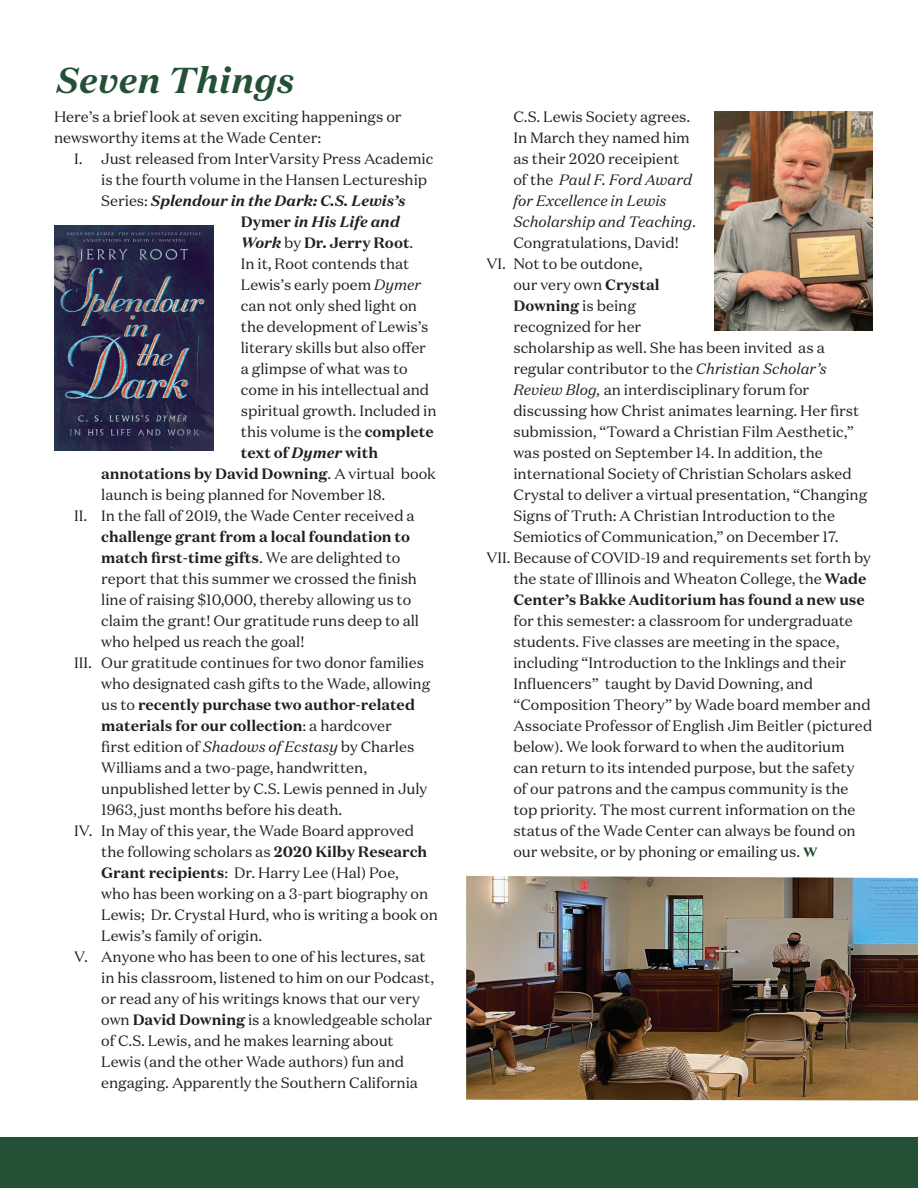
<style>
.page{position:relative;width:918px;height:1188px;background:#fff}
.page>*{position:absolute;margin:0;border:0;box-sizing:border-box;transform-origin:0 0}
.t1{font:italic 700 36px "Domaine Text";color:#245035}
.t2{font:15px/21px "Domaine Text";letter-spacing:-.005em;color:#231f20}
.t3{font:700 15px "Domaine Text";letter-spacing:-.005em;color:#231f20}
.t4{font:italic 15px "Domaine Text";letter-spacing:-.005em;color:#231f20}
.t5{font:italic 700 15px "Domaine Text";letter-spacing:-.005em;color:#231f20}
.s1{font-weight:400;font-style:normal}
.s2{font-style:normal}
.s3{font-style:italic}
.s4{font-weight:400}
.s5{font-weight:700}
.s6{font-weight:900;font-size:13.5px;color:#245035}
</style>
<div class="page">
<div style="left:0;top:1137px;width:918px;height:51px;background:#245035"></div>
<img style="left:54px;top:225px;width:160px;height:225px">
<img style="left:715px;top:111px;width:158px;height:219px">
<img style="left:466px;top:876px;width:452px;height:224px">
<h1 class="t1" style="left:56px;top:57px;width:240px">Seven Things</h1>
<p class="t2" style="left:54px;top:106px;width:349px">Here’s a brief look at seven exciting happenings or newsworthy items at the Wade Center:</p>
<p class="t2" style="left:74px;top:148px;width:361px">I. Just released from InterVarsity Press Academic</p>
<p class="t2" style="left:101px;top:169px;width:327px">is the fourth volume in the Hansen Lectureship</p>
<p class="t5" style="left:101px;top:191px;width:306px"><span class="s1">Series:</span> Splendour in the Dark: C.S. Lewis’s</p>
<p class="t5" style="left:241px;top:212px;width:160px"><span class="s2">Dymer</span> in His Life and</p>
<p class="t3" style="left:241px;top:233px;width:174px"><span class="s3">Work</span> <span class="s4">by</span> Dr. Jerry Root<span class="s4">.</span></p>
<p class="t2" style="left:241px;top:253px;width:170px">In it, Root contends that</p>
<p class="t2" style="left:241px;top:274px;width:182px">Lewis’s early poem <span class="s3">Dymer</span></p>
<p class="t2" style="left:241px;top:295px;width:178px">can not only shed light on</p>
<p class="t2" style="left:241px;top:316px;width:189px">the development of Lewis’s</p>
<p class="t2" style="left:241px;top:337px;width:187px">literary skills but also offer</p>
<p class="t2" style="left:241px;top:358px;width:168px">a glimpse of what was to</p>
<p class="t2" style="left:241px;top:379px;width:190px">come in his intellectual and</p>
<p class="t2" style="left:241px;top:400px;width:197px">spiritual growth. Included in</p>
<p class="t2" style="left:241px;top:421px;width:194px">this volume is the <span class="s5">complete</span></p>
<p class="t3" style="left:241px;top:443px;width:139px">text of <span class="s3">Dymer</span> with</p>
<p class="t3" style="left:101px;top:464px;width:336px">annotations by David Downing<span class="s4">. A virtual book</span></p>
<p class="t2" style="left:101px;top:484px;width:286px">launch is being planned for November 18.</p>
<p class="t2" style="left:74px;top:505px;width:342px">II. In the fall of 2019, the Wade Center received a</p>
<p class="t3" style="left:101px;top:527px;width:310px">challenge grant from a local foundation to</p>
<p class="t3" style="left:101px;top:548px;width:301px">match first-time gifts<span class="s4">. We are delighted to</span></p>
<p class="t2" style="left:101px;top:568px;width:317px">report that this summer we crossed the finish</p>
<p class="t2" style="left:101px;top:589px;width:312px">line of raising $10,000, thereby allowing us to</p>
<p class="t2" style="left:101px;top:610px;width:319px">claim the grant! Our gratitude runs deep to all</p>
<p class="t2" style="left:101px;top:631px;width:205px">who helped us reach the goal!</p>
<p class="t2" style="left:74px;top:652px;width:351px">III. Our gratitude continues for two donor families</p>
<p class="t2" style="left:101px;top:673px;width:331px">who designated cash gifts to the Wade, allowing</p>
<p class="t3" style="left:101px;top:695px;width:315px"><span class="s4">us to</span> recently purchase two author-related</p>
<p class="t3" style="left:101px;top:716px;width:292px">materials for our collection<span class="s4">: a hardcover</span></p>
<p class="t2" style="left:101px;top:736px;width:315px">first edition of <span class="s3">Shadows of Ecstasy</span> by Charles</p>
<p class="t2" style="left:101px;top:757px;width:267px">Williams and a two-page, handwritten,</p>
<p class="t2" style="left:101px;top:778px;width:328px">unpublished letter by C.S. Lewis penned in July</p>
<p class="t2" style="left:101px;top:799px;width:243px">1963, just months before his death.</p>
<p class="t2" style="left:74px;top:820px;width:341px">IV. In May of this year, the Wade Board approved</p>
<p class="t2" style="left:101px;top:841px;width:328px">the following scholars as <span class="s5">2020 Kilby Research</span></p>
<p class="t2" style="left:101px;top:862px;width:299px"><span class="s5">Grant recipients</span>: Dr. Harry Lee (Hal) Poe,</p>
<p class="t2" style="left:101px;top:883px;width:328px">who has been working on a 3-part biography on</p>
<p class="t2" style="left:101px;top:904px;width:338px">Lewis; Dr. Crystal Hurd, who is writing a book on</p>
<p class="t2" style="left:101px;top:925px;width:163px">Lewis’s family of origin.</p>
<p class="t2" style="left:74px;top:946px;width:353px">V. Anyone who has been to one of his lectures, sat</p>
<p class="t2" style="left:101px;top:967px;width:334px">in his classroom, listened to him on our Podcast,</p>
<p class="t2" style="left:101px;top:988px;width:320px">or read any of his writings knows that our very</p>
<p class="t2" style="left:101px;top:1009px;width:333px">own <span class="s5">David Downing</span> is a knowledgeable scholar</p>
<p class="t2" style="left:101px;top:1030px;width:294px">of C.S. Lewis, and he makes learning about</p>
<p class="t2" style="left:101px;top:1051px;width:305px">Lewis (and the other Wade authors) fun and</p>
<p class="t2" style="left:101px;top:1072px;width:318px">engaging. Apparently the Southern California</p>
<p class="t2" style="left:513px;top:106px;width:179px">C.S. Lewis Society agrees.</p>
<p class="t2" style="left:513px;top:127px;width:178px">In March they named him</p>
<p class="t2" style="left:513px;top:148px;width:168px">as their 2020 receipient</p>
<p class="t4" style="left:513px;top:170px;width:180px"><span class="s2">of the</span> Paul F. Ford Award</p>
<p class="t4" style="left:513px;top:191px;width:155px">for Excellence in Lewis</p>
<p class="t4" style="left:513px;top:212px;width:184px">Scholarship and Teaching<span class="s2">.</span></p>
<p class="t2" style="left:513px;top:232px;width:167px">Congratulations, David!</p>
<p class="t2" style="left:486px;top:253px;width:158px">VI. Not to be outdone,</p>
<p class="t2" style="left:513px;top:274px;width:148px">our very own <span class="s5">Crystal</span></p>
<p class="t3" style="left:513px;top:296px;width:124px">Downing <span class="s4">is being</span></p>
<p class="t2" style="left:513px;top:316px;width:129px">recognized for her</p>
<p class="t2" style="left:513px;top:337px;width:313px">scholarship as well. She has been invited as a</p>
<p class="t2" style="left:513px;top:358px;width:315px">regular contributor to the <span class="s3">Christian Scholar’s</span></p>
<p class="t2" style="left:513px;top:379px;width:297px"><span class="s3">Review Blog,</span> an interdisciplinary forum for</p>
<p class="t2" style="left:513px;top:400px;width:348px">discussing how Christ animates learning. Her first</p>
<p class="t2" style="left:513px;top:421px;width:342px">submission, “Toward a Christian Film Aesthetic,”</p>
<p class="t2" style="left:513px;top:442px;width:311px">was posted on September 14. In addition, the</p>
<p class="t2" style="left:513px;top:463px;width:340px">international Society of Christian Scholars asked</p>
<p class="t2" style="left:513px;top:484px;width:355px">Crystal to deliver a virtual presentation, “Changing</p>
<p class="t2" style="left:513px;top:505px;width:323px">Signs of Truth: A Christian Introduction to the</p>
<p class="t2" style="left:513px;top:526px;width:327px">Semiotics of Communication,” on December 17.</p>
<p class="t2" style="left:486px;top:547px;width:386px">VII. Because of COVID-19 and requirements set forth by</p>
<p class="t2" style="left:513px;top:568px;width:355px">the state of Illinois and Wheaton College, the <span class="s5">Wade</span></p>
<p class="t3" style="left:513px;top:590px;width:353px">Center’s Bakke Auditorium has found a new use</p>
<p class="t2" style="left:513px;top:610px;width:360px">for this semester: a classroom for undergraduate students. Five classes are meeting in the space, including “Introduction to the Inklings and their Influencers” taught by David Downing, and “Composition Theory” by Wade board member and Associate Professor of English Jim Beitler (pictured below). We look forward to when the auditorium can return to its intended purpose, but the safety<br>of our patrons and the campus community is the top priority. The most current information on the status of the Wade Center can always be found on our website, or by phoning or emailing us. <span class="s6">W</span></p>
</div>
